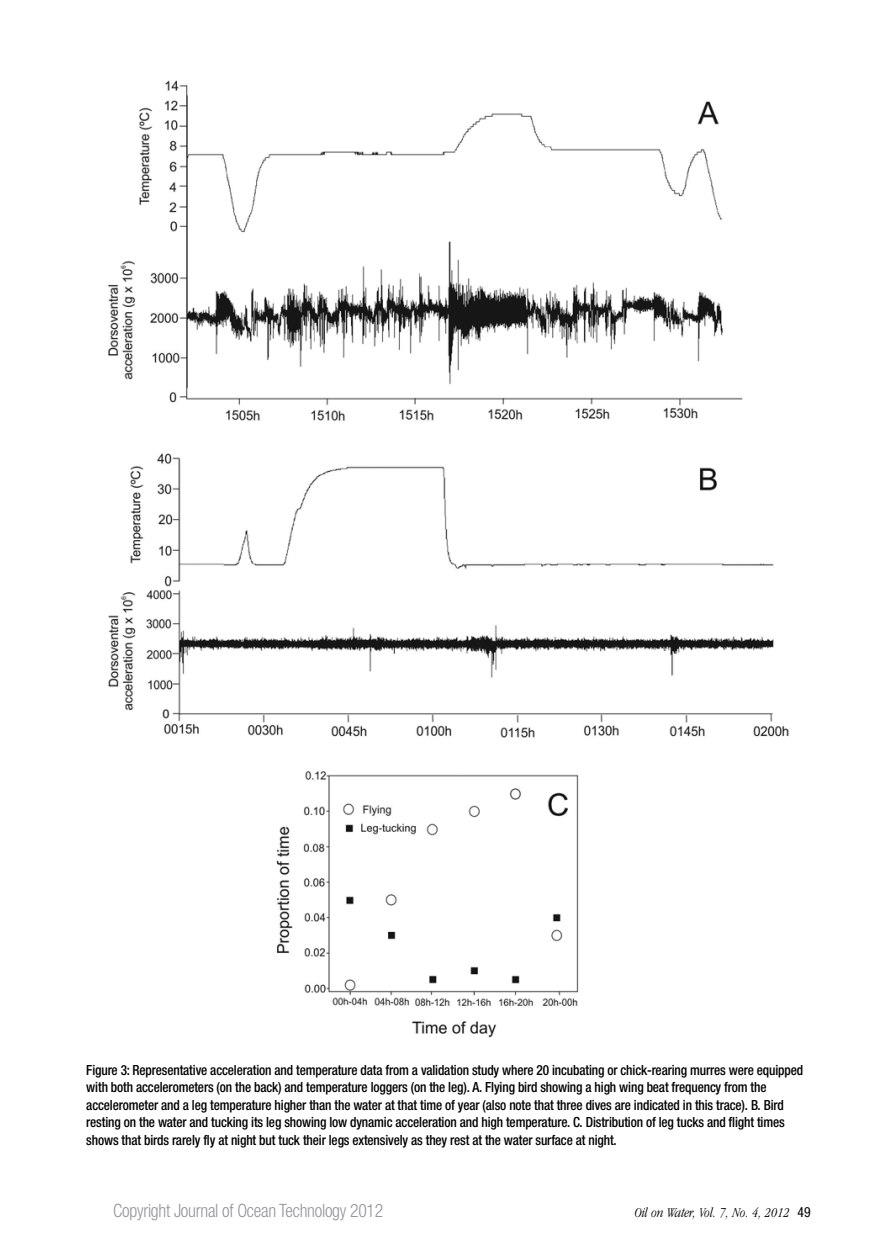
<style>
.page{position:relative;width:882px;height:1260px;background:#fff}
.page>*{position:absolute;margin:0;border:0;box-sizing:border-box;transform-origin:0 0}
.t1{font:300 condensed 18.38px "Helvetica Neue";letter-spacing:-.015em;color:#939598;scale:.96 1}
.t2{font:500 condensed 14px/17.5px "Helvetica Neue";letter-spacing:-.01em;color:#000;scale:.95 1}
.t3{font:italic 300 condensed 14px "Garamond";color:#000}
.s1{font-family:"Helvetica Neue";font-weight:400;font-style:normal}
</style>
<div class="page">
<img style="left:109px;top:80px;width:680px;height:957px">
<p class="t2" style="left:86px;top:1061px;width:756px">Figure 3: Representative acceleration and temperature data from a validation study where 20 incubating or chick-rearing murres were equipped with both accelerometers (on the back) and temperature loggers (on the leg). A. Flying bird showing a high wing beat frequency from the accelerometer and a leg temperature higher than the water at that time of year (also note that three dives are indicated in this trace). B. Bird resting on the water and tucking its leg showing low dynamic acceleration and high temperature. C. Distribution of leg tucks and flight times shows that birds rarely fly at night but tuck their legs extensively as they rest at the water surface at night.</p>
<h1 class="t1" style="left:113px;top:1200px;width:283px">Copyright Journal of Ocean Technology 2012</h1>
<p class="t3" style="left:635px;top:1205px;width:177px">Oil on Water, Vol. 7, No. 4, 2012 <span class="s1">49</span></p>
</div>
